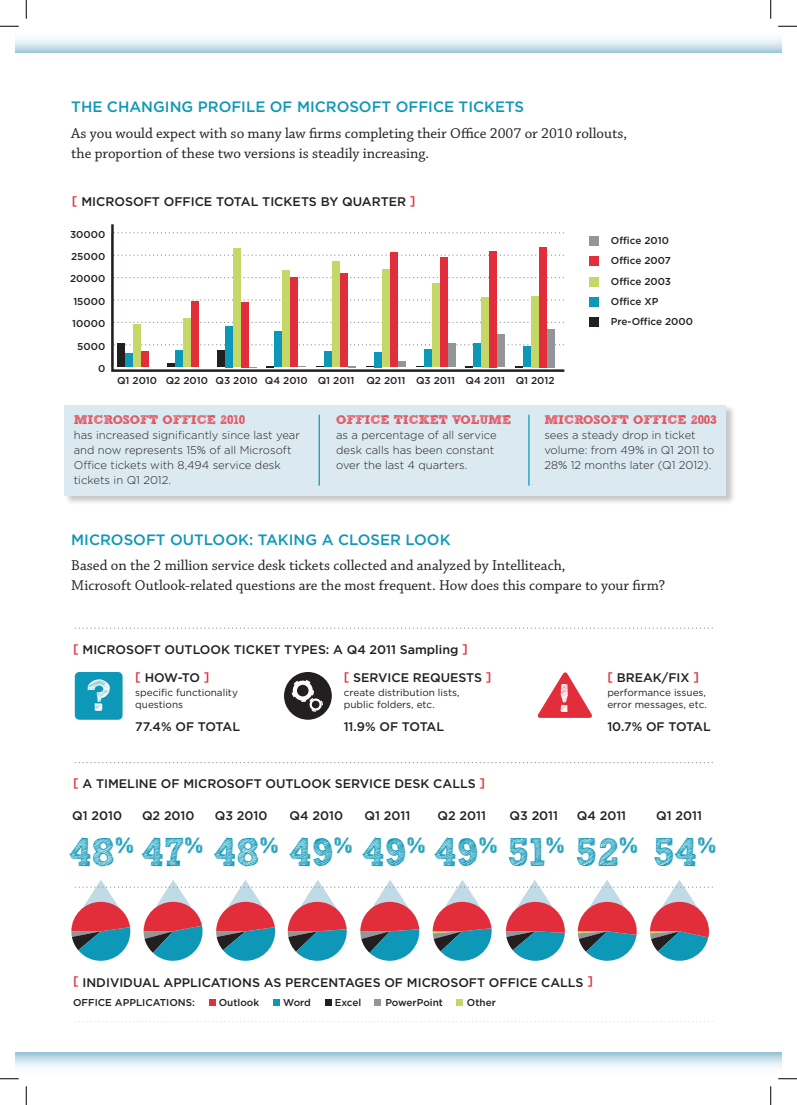
<style>
.page{position:relative;width:797px;height:1105px;background:#fff}
.page>*{position:absolute;margin:0;border:0;box-sizing:border-box;transform-origin:0 0}
.t1{font:44.88px "Sketch Rockwell";color:#fff}
.t2{font:39.88px "Sketch Rockwell";color:#0e98b7}
.t3{font:39.88px "Sketch Rockwell";color:#fff}
.t4{font:15px/20px "Chaparral Pro";color:#231f20}
.Subheads_2{font:500 15px "Gotham";color:#0e98b7}
.t5{font:500 12.5px "Gotham";color:#231f20}
.Callout{font:12.5px "Sketch Rockwell";color:#e22e3b}
.t6{font:500 12.5px "Gotham";letter-spacing:-.02em;color:#231f20}
.Callout-2{font:300 11.25px/15px "Gotham";color:#231f20}
.t7{font:500 10px/20.1px "Gotham";color:#231f20}
.t8{font:10px/12px "Gotham";color:#231f20}
.s1{color:#e22e3b}
</style>
<div class="page">
<svg style="left:15px;top:15px;width:767px;height:37px"></svg>
<div style="left:209px;top:999px;width:7px;height:6px;background:#e22e3b"></div>
<div style="left:273px;top:999px;width:7px;height:6px;background:#0e98b7"></div>
<svg style="left:325px;top:999px;width:6px;height:6px"></svg>
<div style="left:374px;top:999px;width:7px;height:6px;background:#939598"></div>
<div style="left:456px;top:999px;width:7px;height:6px;background:#c5d767"></div>
<svg style="left:75px;top:762px;width:638px;height:1px"></svg>
<svg style="left:71px;top:880px;width:642px;height:81px"></svg>
<svg style="left:75px;top:1021px;width:638px;height:1px"></svg>
<svg style="left:75px;top:627px;width:638px;height:2px"></svg>
<svg style="left:537px;top:672px;width:55px;height:46px"></svg>
<div style="left:75px;top:672px;width:48px;height:48px;background:#0e98b7;border-radius:4px"></div>
<div style="left:284px;top:672px;width:48px;height:48px;background:#231f20;border-radius:50%"></div>
<svg style="left:292px;top:680px;width:31px;height:34px"></svg>
<div style="left:589px;top:236px;width:9px;height:10px;background:#939598"></div>
<div style="left:589px;top:256px;width:9px;height:10px;background:#e22e3b"></div>
<div style="left:589px;top:277px;width:9px;height:10px;background:#c5d767"></div>
<div style="left:589px;top:297px;width:9px;height:9px;background:#0e98b7"></div>
<div style="left:589px;top:318px;width:9px;height:9px;background:#231f20"></div>
<svg style="left:111px;top:224px;width:454px;height:148px"></svg>
<div style="left:64px;top:405px;width:672px;height:100px;background:#231f20;opacity:.25"></div>
<div style="left:64px;top:405px;width:662px;height:90px;background:#dbeaf1"></div>
<hr style="left:318px;top:415px;width:2px;height:71px;background:#0e98b7">
<hr style="left:528px;top:415px;width:1px;height:71px;background:#0e98b7">
<svg style="left:15px;top:1052px;width:767px;height:38px"></svg>
<svg style="left:0;top:25px;width:19px;height:2px"></svg>
<svg style="left:778px;top:25px;width:19px;height:2px"></svg>
<svg style="left:0;top:1078px;width:19px;height:1px"></svg>
<svg style="left:778px;top:1078px;width:19px;height:1px"></svg>
<svg style="left:25px;top:0;width:2px;height:19px"></svg>
<svg style="left:25px;top:1086px;width:2px;height:19px"></svg>
<svg style="left:770px;top:0;width:1px;height:19px"></svg>
<svg style="left:770px;top:1086px;width:1px;height:19px"></svg>
<p class="Subheads_2" style="left:71px;top:98px;width:454px">THE CHANGING PROFILE OF MICROSOFT OFFICE TICKETS</p>
<p class="t4" style="left:71px;top:123px;width:557px">As you would expect with so many law firms completing their Office 2007 or 2010 rollouts, the proportion of these two versions is steadily increasing.</p>
<p class="t5" style="left:72px;top:195px;width:345px"><span class="s1">[</span> MICROSOFT OFFICE TOTAL TICKETS BY QUARTER <span class="s1">]</span></p>
<p class="t7" style="left:70px;top:224px;width:37px">30000</p>
<p class="t7" style="left:71px;top:246px;width:36px">25000</p>
<p class="t7" style="left:70px;top:268px;width:37px">20000</p>
<p class="t7" style="left:73px;top:291px;width:33px">15000</p>
<p class="t7" style="left:72px;top:313px;width:34px">10000</p>
<p class="t7" style="left:77px;top:336px;width:29px">5000</p>
<p class="t7" style="left:98px;top:358px;width:9px">0</p>
<p class="t7" style="left:611px;top:230px;width:84px">Office 2010<br>Office 2007<br>Office 2003<br>Office XP<br>Pre-Office 2000</p>
<p class="t7" style="left:117px;top:370px;width:439px">Q1 2010 Q2 2010 Q3 2010 Q4 2010 Q1 2011 Q2 2011 Q3 2011 Q4 2011 Q1 2012</p>
<p class="Callout" style="left:74px;top:413px;width:173px">MICROSOFT OFFICE 2010</p>
<p class="Callout-2" style="left:74px;top:427px;width:228px">has increased significantly since last year and now represents 15% of all Microsoft Office tickets with 8,494 service desk tickets in Q1 2012.</p>
<p class="Callout" style="left:544px;top:413px;width:174px">MICROSOFT OFFICE 2003</p>
<p class="Callout-2" style="left:544px;top:427px;width:172px">sees a steady drop in ticket volume: from 49% in Q1 2011 to<br>28% 12 months later (Q1 2012).</p>
<p class="Callout" style="left:336px;top:413px;width:176px">OFFICE TICKET VOLUME</p>
<p class="Callout-2" style="left:336px;top:427px;width:162px">as a percentage of all service desk calls has been constant over the last 4 quarters.</p>
<p class="Subheads_2" style="left:71px;top:531px;width:381px">MICROSOFT OUTLOOK: TAKING A CLOSER LOOK</p>
<p class="t4" style="left:71px;top:556px;width:595px">Based on the 2 million service desk tickets collected and analyzed by Intelliteach,<br>Microsoft Outlook-related questions are the most frequent. How does this compare to your firm?</p>
<p class="t5" style="left:73px;top:642px;width:396px"><span class="s1">[</span> MICROSOFT OUTLOOK TICKET TYPES: A Q4 2011 Sampling <span class="s1">]</span></p>
<p class="t5" style="left:135px;top:671px;width:75px"><span class="s1">[</span> HOW-TO <span class="s1">]</span></p>
<p class="t8" style="left:135px;top:686px;width:104px">specific functionality questions</p>
<p class="t6" style="left:135px;top:720px;width:106px">77.4% OF TOTAL</p>
<p class="t5" style="left:344px;top:671px;width:149px"><span class="s1">[</span> SERVICE REQUESTS <span class="s1">]</span></p>
<p class="t8" style="left:344px;top:686px;width:117px">create distribution lists, public folders, etc.</p>
<p class="t6" style="left:344px;top:720px;width:102px">11.9% OF TOTAL</p>
<p class="t1" style="left:87px;top:671px;width:26px">?</p>
<p class="t3" style="left:559px;top:676px;width:11px">!</p>
<p class="t5" style="left:73px;top:776px;width:413px"><span class="s1">[</span> A TIMELINE OF MICROSOFT OUTLOOK SERVICE DESK CALLS <span class="s1">]</span></p>
<p class="t5" style="left:607px;top:671px;width:93px"><span class="s1">[</span> BREAK/FIX <span class="s1">]</span></p>
<p class="t8" style="left:607px;top:686px;width:101px">performance issues, error messages, etc.</p>
<p class="t6" style="left:607px;top:720px;width:105px">10.7% OF TOTAL</p>
<p class="t5" style="left:364px;top:809px;width:47px">Q1 2011</p>
<p class="t5" style="left:437px;top:809px;width:50px">Q2 2011</p>
<p class="t5" style="left:509px;top:809px;width:50px">Q3 2011</p>
<p class="t5" style="left:577px;top:809px;width:51px">Q4 2011</p>
<p class="t5" style="left:656px;top:809px;width:47px">Q1 2011</p>
<p class="t5" style="left:215px;top:809px;width:54px">Q3 2010</p>
<p class="t2" style="left:69px;top:830px;width:648px">48<sup>%</sup> 47<sup>%</sup> 48<sup>%</sup> 49<sup>%</sup> 49<sup>%</sup> 49<sup>%</sup> 51<sup>%</sup> 52<sup>%</sup> 54<sup>%</sup></p>
<p class="t5" style="left:72px;top:809px;width:51px">Q1 2010</p>
<p class="t5" style="left:290px;top:809px;width:55px">Q4 2010</p>
<p class="t5" style="left:142px;top:809px;width:54px">Q2 2010</p>
<p class="t5" style="left:73px;top:975px;width:521px"><span class="s1">[</span> INDIVIDUAL APPLICATIONS AS PERCENTAGES OF MICROSOFT OFFICE CALLS <span class="s1">]</span></p>
<p class="t7" style="left:73px;top:992px;width:123px">OFFICE APPLICATIONS:</p>
<p class="t7" style="left:219px;top:992px;width:42px">Outlook</p>
<p class="t7" style="left:283px;top:992px;width:29px">Word</p>
<p class="t7" style="left:335px;top:992px;width:28px">Excel</p>
<p class="t7" style="left:385px;top:992px;width:59px">PowerPoint</p>
<p class="t7" style="left:467px;top:992px;width:30px">Other</p>
</div>
